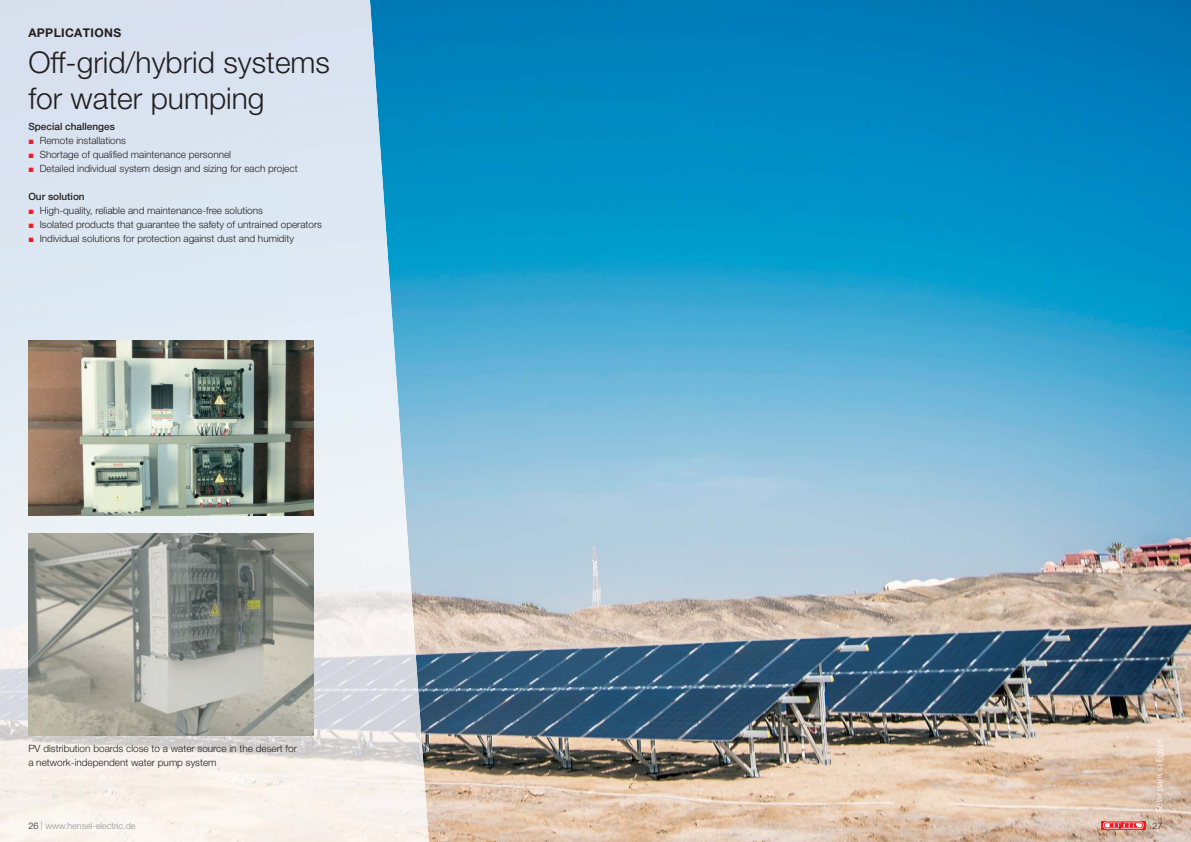
<style>
.page{position:relative;width:1191px;height:842px;background:#fff}
.page>*{position:absolute;margin:0;border:0;box-sizing:border-box;transform-origin:0 0}
.t1{font:300 30px/36px "Helvetica Neue LT Pro";color:#231f20}
.t2{font:700 12px "Helvetica Neue LT Pro";letter-spacing:.03em;color:#231f20}
.t3{font:300 10px/14px "Helvetica Neue LT Pro";color:#231f20}
.t4{font:500 10px "Helvetica Neue LT Pro";color:#231f20}
.t5{font:300 9px "Helvetica Neue LT Pro";color:#939598}
.t6{font:300 9px "Helvetica Neue LT Pro";letter-spacing:.015em;color:#fff}
.t7{font:300 9px "Helvetica Neue LT Pro";color:#231f20}
.s1{color:#231f20}
.s2{color:#939598}
</style>
<div class="page">
<img style="left:429px;top:0;width:762px;height:842px">
<svg style="left:394px;top:0;width:35px;height:315px;background:#068ec3"></svg>
<img style="left:0;top:0;width:394px;height:842px">
<img style="left:393px;top:315px;width:36px;height:527px">
<img style="left:28px;top:340px;width:285px;height:175px">
<img style="left:28px;top:533px;width:285px;height:202px">
<svg style="left:1101px;top:821px;width:44px;height:9px"></svg>
<svg style="left:1103px;top:822px;width:40px;height:7px"></svg>
<svg style="left:29px;top:139px;width:4px;height:5px"></svg>
<svg style="left:29px;top:153px;width:4px;height:5px"></svg>
<svg style="left:29px;top:167px;width:4px;height:5px"></svg>
<svg style="left:29px;top:209px;width:4px;height:5px"></svg>
<svg style="left:29px;top:223px;width:4px;height:5px"></svg>
<svg style="left:29px;top:237px;width:4px;height:5px"></svg>
<p class="t2" style="left:28px;top:28px;width:94px">APPLICATIONS</p>
<h1 class="t1" style="left:28px;top:48px;width:303px">Off-grid/hybrid systems for water pumping</h1>
<p class="t4" style="left:28px;top:123px;width:88px">Special challenges</p>
<p class="t3" style="left:40px;top:135px;width:259px">Remote installations<br>Shortage of qualified maintenance personnel<br>Detailed individual system design and sizing for each project</p>
<p class="t4" style="left:28px;top:193px;width:58px">Our solution</p>
<p class="t3" style="left:40px;top:205px;width:284px">High-quality, reliable and maintenance-free solutions<br>Isolated products that guarantee the safety of untrained operators<br>Individual solutions for protection against dust and humidity</p>
<p class="t3" style="left:28px;top:743px;width:270px">PV distribution boards close to a water source in the desert for a network-independent water pump system</p>
<p class="t6" style="left:1156px;top:813px;width:76px;rotate:-90deg">Solar park in Egypt</p>
<p class="t5" style="left:28px;top:822px;width:109px"><span class="s1">26</span> | www.hensel-electric.de</p>
<p class="t7" style="left:1148px;top:822px;width:16px"><span class="s2">|</span> 27</p>
</div>
